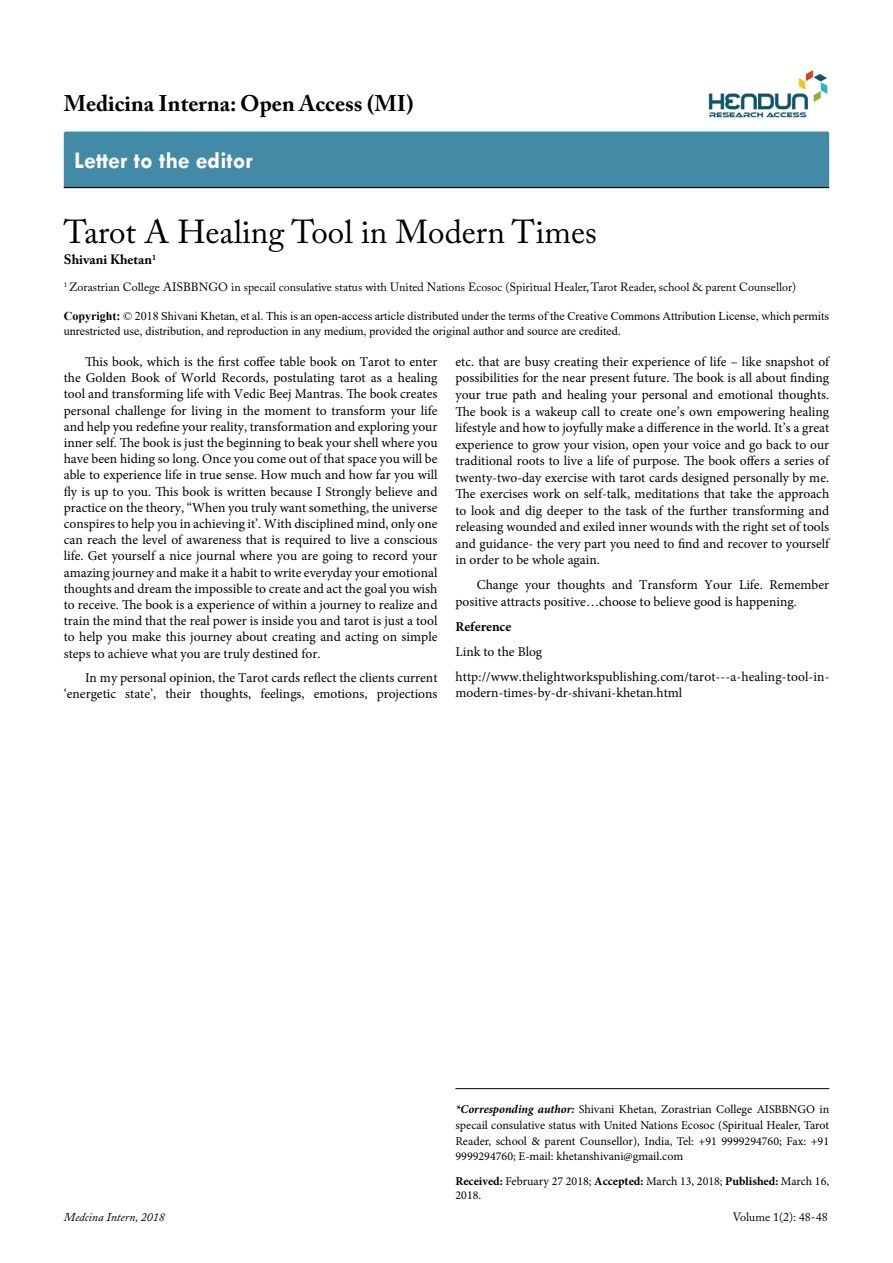
<style>
.page{position:relative;width:893px;height:1263px;background:#fff}
.page>*{position:absolute;margin:0;border:0;box-sizing:border-box;transform-origin:0 0}
.t1{font:33px "Adobe Caslon Pro";color:#000}
.t2{font:700 24px "Tw Cen";color:#fff}
.t3{font:700 22.5px "Adobe Caslon Pro";color:#000}
.t4{font:13.5px/16.2px "Minion Pro";color:#000;text-align:justify}
.t5{font:700 13.5px "Adobe Caslon Pro";color:#000}
.t6{font:700 13.5px "Minion Pro";color:#000}
.t7{font:12px/15.8px "Minion Pro";color:#000;text-align:justify}
.t8{font:12px/14.4px "Times New Roman";color:#000}
.t9{font:12px "Adobe Caslon Pro";color:#000}
.t10{font:italic 12px "Adobe Caslon Pro";color:#000}
.s1{font-weight:700}
.s2{font-weight:700;font-style:italic}
</style>
<div class="page">
<div style="left:64px;top:132px;width:765px;height:55px;background:#428aa6"></div>
<hr style="left:64px;top:187px;width:765px;height:1px;background:#000">
<img style="left:708px;top:70px;width:120px;height:48px">
<hr style="left:455px;top:1088px;width:374px;height:1px;background:#000">
<h3 class="t3" style="left:64px;top:90px;width:351px">Medicina Interna: Open Access (MI)</h3>
<h2 class="t2" style="left:74px;top:146px;width:180px">Letter to the editor</h2>
<h1 class="t1" style="left:64px;top:212px;width:535px">Tarot A Healing Tool in Modern Times</h1>
<p class="t5" style="left:64px;top:252px;width:94px">Shivani Khetan<sup>1</sup></p>
<p class="t9" style="left:64px;top:280px;width:734px"><sup>1</sup> Zorastrian College AISBBNGO in specail consulative status with United Nations Ecosoc (Spiritual Healer, Tarot Reader, school &amp; parent Counsellor)</p>
<p class="t8" style="left:64px;top:309px;width:767px"><span class="s1">Copyright:</span> © 2018 Shivani Khetan, et al. This is an open-access article distributed under the terms of the Creative Commons Attribution License, which permits unrestricted use, distribution, and reproduction in any medium, provided the original author and source are credited.</p>
<p class="t4" style="left:455px;top:353px;width:375px">etc. that are busy creating their experience of life – like snapshot of possibilities for the near present future. The book is all about finding your true path and healing your personal and emotional thoughts.<br>The book is a wakeup call to create one’s own empowering healing lifestyle and how to joyfully make a difference in the world. It’s a great experience to grow your vision, open your voice and go back to our traditional roots to live a life of purpose. The book offers a series of twenty-two-day exercise with tarot cards designed personally by me.<br>The exercises work on self-talk, meditations that take the approach to look and dig deeper to the task of the further transforming and releasing wounded and exiled inner wounds with the right set of tools and guidance- the very part you need to find and recover to yourself in order to be whole again.</p>
<p class="t4" style="left:455px;top:577px;width:375px;text-indent:21px">Change your thoughts and Transform Your Life. Remember positive attracts positive…choose to believe good is happening.</p>
<p class="t6" style="left:455px;top:617px;width:57px">Reference</p>
<p class="t4" style="left:455px;top:639px;width:376px;line-height:25px">Link to the Blog http://www.thelightworkspublishing.com/tarot---a-healing-tool-in-</p>
<p class="t4" style="left:455px;top:685px;width:228px">modern-times-by-dr-shivani-khetan.html</p>
<p class="t4" style="left:64px;top:354px;width:375px;text-indent:21px">This book, which is the first coffee table book on Tarot to enter the Golden Book of World Records, postulating tarot as a healing tool and transforming life with Vedic Beej Mantras. The book creates personal challenge for living in the moment to transform your life and help you redefine your reality, transformation and exploring your inner self. The book is just the beginning to beak your shell where you have been hiding so long. Once you come out of that space you will be able to experience life in true sense. How much and how far you will fly is up to you. This book is written because I Strongly believe and practice on the theory, “When you truly want something, the universe conspires to help you in achieving it’. With disciplined mind, only one can reach the level of awareness that is required to live a conscious life. Get yourself a nice journal where you are going to record your amazing journey and make it a habit to write everyday your emotional thoughts and dream the impossible to create and act the goal you wish to receive. The book is a experience of within a journey to realize and train the mind that the real power is inside you and tarot is just a tool to help you make this journey about creating and acting on simple steps to achieve what you are truly destined for.</p>
<p class="t4" style="left:64px;top:670px;width:375px;text-align:right">In my personal opinion, the Tarot cards reflect the clients current ‘energetic state’, their thoughts, feelings, emotions, projections</p>
<p class="t7" style="left:455px;top:1101px;width:375px"><span class="s2">*Corresponding author:</span> Shivani Khetan, Zorastrian College AISBBNGO in specail consulative status with United Nations Ecosoc (Spiritual Healer, Tarot Reader, school &amp; parent Counsellor), India, Tel: +91 9999294760; Fax: +91<br>9999294760; E-mail: khetanshivani@gmail.com</p>
<p class="t7" style="left:455px;top:1173px;width:375px;line-height:14.4px"><span class="s1">Received:</span> February 27 2018; <span class="s1">Accepted:</span> March 13, 2018; <span class="s1">Published:</span> March 16,<br>2018.</p>
<p class="t10" style="left:64px;top:1210px;width:103px">Medcina Intern, 2018</p>
<p class="t9" style="left:733px;top:1210px;width:96px">Volume 1(2): 48-48</p>
</div>
